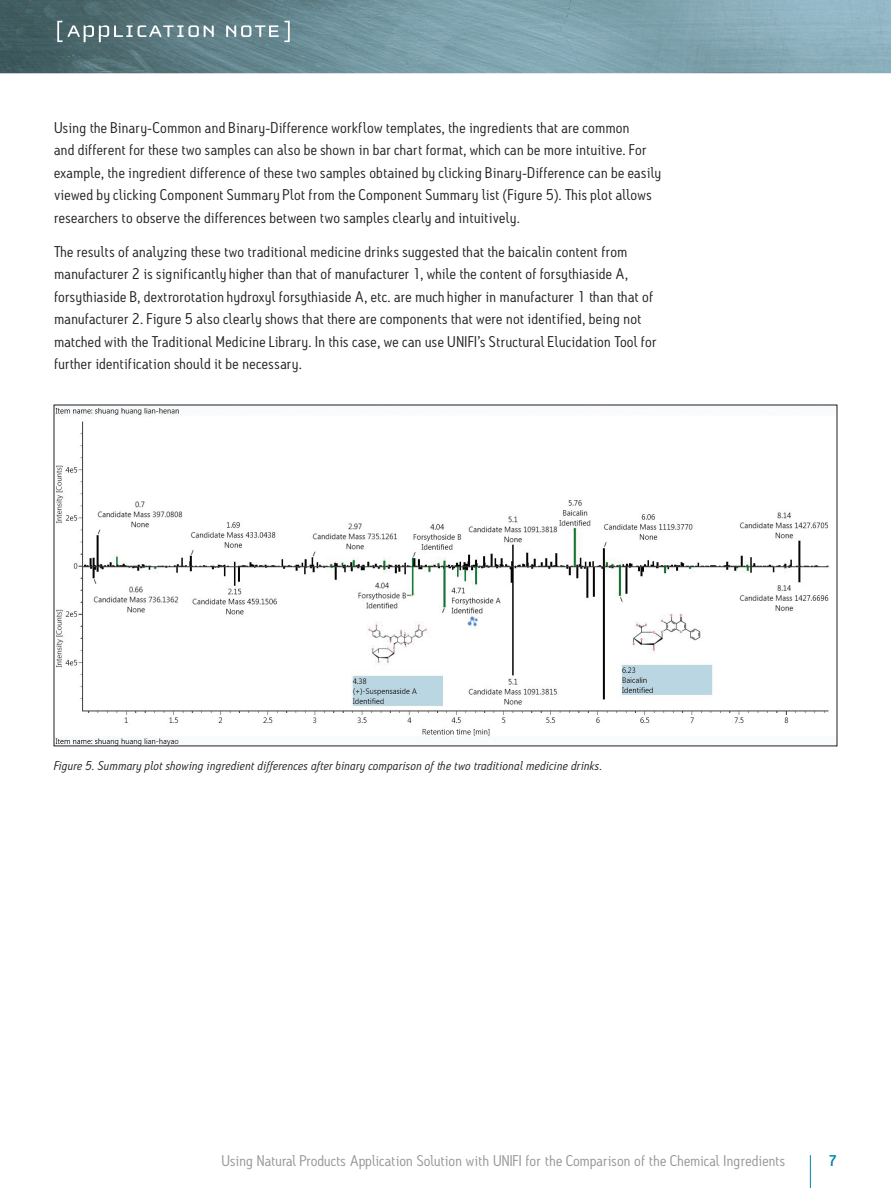
<style>
.page{position:relative;width:891px;height:1188px;background:#fff}
.page>*{position:absolute;margin:0;border:0;box-sizing:border-box;transform-origin:0 0}
.t1{font:15px/22.5px "Antitled OT";letter-spacing:.02em;color:#231f20;scale:1.05 1}
.t2{font:15px "Antitled OT";letter-spacing:.01em;color:#939598;scale:1.05 1}
.t3{font:500 15px "Antitled OT";color:#0083ad;scale:1.05 1}
.t4{font:italic 12.3px "Antitled OT";letter-spacing:.02em;color:#231f20;scale:1.05 1}
</style>
<div class="page">
<hr style="left:810px;top:1155px;width:1px;height:33px;background:#0083ad">
<img style="left:0;top:0;width:891px;height:73px">
<svg style="left:57px;top:21px;width:157px;height:21px;background:#738b8f"></svg>
<svg style="left:226px;top:21px;width:64px;height:21px"></svg>
<img style="left:56px;top:407px;width:773px;height:337px">
<p class="t1" style="left:54px;top:116px;width:580px">Using the Binary-Common and Binary-Difference workflow templates, the ingredients that are common<br>and different for these two samples can also be shown in bar chart format, which can be more intuitive. For example, the ingredient difference of these two samples obtained by clicking Binary-Difference can be easily viewed by clicking Component Summary Plot from the Component Summary list (Figure 5). This plot allows researchers to observe the differences between two samples clearly and intuitively.</p>
<p class="t1" style="left:54px;top:240px;width:575px">The results of analyzing these two traditional medicine drinks suggested that the baicalin content from manufacturer 2 is significantly higher than that of manufacturer 1, while the content of forsythiaside A, forsythiaside B, dextrorotation hydroxyl forsythiaside A, etc. are much higher in manufacturer 1 than that of manufacturer 2. Figure 5 also clearly shows that there are components that were not identified, being not matched with the Traditional Medicine Library. In this case, we can use UNIFI’s Structural Elucidation Tool for further identification should it be necessary.</p>
<p class="t4" style="left:54px;top:758px;width:524px">Figure 5. Summary plot showing ingredient differences after binary comparison of the two traditional medicine drinks.</p>
<p class="t2" style="left:222px;top:1151px;width:538px">Using Natural Products Application Solution with UNIFI for the Comparison of the Chemical Ingredients</p>
<p class="t3" style="left:829px;top:1151px;width:10px">7</p>
</div>
